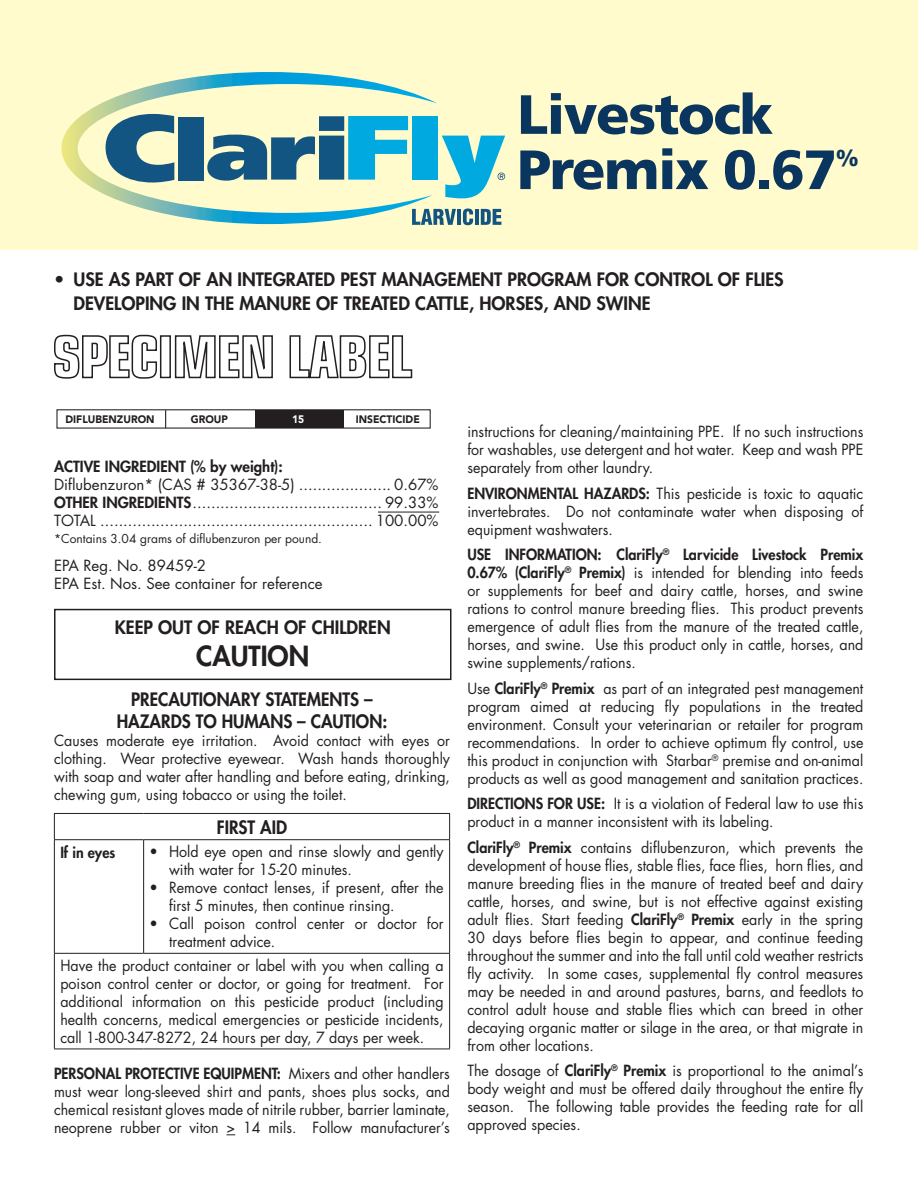
<style>
.page{position:relative;width:918px;height:1188px;background:#fff}
.page>*{position:absolute;margin:0;border:0;box-sizing:border-box;transform-origin:0 0}
.t1{font:900 55.2px/55.2px "Frutiger";letter-spacing:-.025em;color:#0a355e}
.t2{font:800 27px "Futura";color:#231f20}
.t3{font:900 22.95px "Frutiger";color:#0a355e}
.t4{font:800 18px/24px "Futura";color:#231f20}
.t5{font:800 18px "Futura";color:#231f20;scale:.95 1}
.t6{font:15px/18px "Futura";color:#231f20;text-align:justify;scale:.95 1}
.t7{font:15px "Futura";color:#231f20}
.t8{font:800 15px "Futura";color:#231f20}
.t9{font:800 15px "Futura";color:#231f20;scale:.95 1}
.t10{font:12px "Futura";color:#231f20}
.t11{font:900 10.8px "Avenir";color:#231f20;scale:.95 1}
.t12{font:900 10.8px "Avenir";color:#fff;scale:.95 1}
.s1{font-weight:800}
</style>
<div class="page">
<hr style="left:378px;top:512px;width:61px;height:1px;background:#231f20">
<svg style="left:54px;top:335px;width:358px;height:44px"></svg>
<div style="left:54px;top:609px;width:398px;height:71px;border:2px solid #231f20"></div>
<hr style="left:54px;top:813px;width:90px;height:1px;background:#231f20">
<svg style="left:54px;top:814px;width:1px;height:25px"></svg>
<hr style="left:144px;top:813px;width:306px;height:1px;background:#231f20">
<svg style="left:449px;top:814px;width:1px;height:25px"></svg>
<hr style="left:54px;top:839px;width:90px;height:1px;background:#231f20">
<hr style="left:54px;top:840px;width:1px;height:113px;background:#231f20">
<hr style="left:144px;top:839px;width:306px;height:1px;background:#231f20">
<hr style="left:143px;top:840px;width:1px;height:113px;background:#231f20">
<hr style="left:449px;top:840px;width:1px;height:113px;background:#231f20">
<hr style="left:54px;top:953px;width:90px;height:1px;background:#231f20">
<hr style="left:54px;top:954px;width:1px;height:95px;background:#231f20">
<hr style="left:144px;top:953px;width:306px;height:1px;background:#231f20">
<hr style="left:449px;top:954px;width:1px;height:95px;background:#231f20">
<hr style="left:54px;top:1049px;width:90px;height:1px;background:#231f20">
<hr style="left:144px;top:1049px;width:306px;height:1px;background:#231f20">
<div style="left:0;top:0;width:918px;height:249px;background:#fffbcc"></div>
<svg style="left:61px;top:72px;width:376px;height:152px"></svg>
<svg style="left:106px;top:114px;width:68px;height:69px"></svg>
<div style="left:178px;top:117px;width:25px;height:64px;background:#135582"></div>
<svg style="left:207px;top:116px;width:201px;height:65px"></svg>
<div style="left:412px;top:116px;width:25px;height:64px;background:#00a9e0"></div>
<svg style="left:412px;top:209px;width:44px;height:16px"></svg>
<hr style="left:457px;top:209px;width:4px;height:16px;background:#135582">
<svg style="left:463px;top:209px;width:10px;height:16px"></svg>
<hr style="left:475px;top:209px;width:4px;height:16px;background:#135582">
<svg style="left:481px;top:209px;width:20px;height:16px"></svg>
<svg style="left:442px;top:136px;width:63px;height:62px"></svg>
<div style="left:255px;top:410px;width:88px;height:18px;background:#231f20"></div>
<svg style="left:165px;top:410px;width:1px;height:18px"></svg>
<p class="t1" style="left:517px;top:87px;width:321px">Livestock<br>Premix 0.67</p>
<p class="t3" style="left:836px;top:144px;width:25px">%</p>
<p class="t4" style="left:74px;top:268px;width:712px;text-indent:-20px">• USE AS PART OF AN INTEGRATED PEST MANAGEMENT PROGRAM FOR CONTROL OF FLIES<br>DEVELOPING IN THE MANURE OF TREATED CATTLE, HORSES, AND SWINE</p>
<p class="t11" style="left:65px;top:412px;width:95px">DIFLUBENZURON</p>
<p class="t11" style="left:191px;top:412px;width:41px">GROUP</p>
<p class="t12" style="left:292px;top:413px;width:14px">15</p>
<p class="t11" style="left:356px;top:412px;width:69px">INSECTICIDE</p>
<p class="t8" style="left:54px;top:457px;width:230px">ACTIVE INGREDIENT (% by weight):</p>
<p class="t7" style="left:54px;top:475px;width:386px">Diflubenzuron* (CAS # 35367-38-5) .................... 0.67%</p>
<p class="t7" style="left:54px;top:493px;width:386px"><span class="s1">OTHER INGREDIENTS</span>......................................... 99.33%</p>
<p class="t7" style="left:54px;top:511px;width:386px">TOTAL ........................................................... 100.00%</p>
<p class="t10" style="left:54px;top:531px;width:269px">*Contains 3.04 grams of diflubenzuron per pound.</p>
<p class="t7" style="left:54px;top:556px;width:154px">EPA Reg. No. 89459-2</p>
<p class="t7" style="left:54px;top:574px;width:270px">EPA Est. Nos. See container for reference</p>
<p class="t4" style="left:115px;top:615px;width:277px">KEEP OUT OF REACH OF CHILDREN</p>
<p class="t2" style="left:196px;top:639px;width:114px">CAUTION</p>
<p class="t5" style="left:131px;top:688px;width:256px">PRECAUTIONARY STATEMENTS –</p>
<p class="t5" style="left:117px;top:710px;width:286px">HAZARDS TO HUMANS – CAUTION:</p>
<p class="t6" style="left:54px;top:731px;width:418px">Causes moderate eye irritation. Avoid contact with eyes or clothing. Wear protective eyewear. Wash hands thoroughly with soap and water after handling and before eating, drinking, chewing gum, using tobacco or using the toilet.</p>
<p class="t5" style="left:217px;top:816px;width:76px">FIRST AID</p>
<p class="t9" style="left:60px;top:843px;width:59px">If in eyes</p>
<p class="t6" style="left:169px;top:843px;width:290px;text-indent:-20px">• Hold eye open and rinse slowly and gently with water for 15-20 minutes.</p>
<p class="t6" style="left:169px;top:879px;width:290px;text-indent:-20px">• Remove contact lenses, if present, after the first 5 minutes, then continue rinsing.</p>
<p class="t6" style="left:169px;top:915px;width:290px;text-indent:-20px">• Call poison control center or doctor for treatment advice.</p>
<p class="t6" style="left:60px;top:957px;width:405px">Have the product container or label with you when calling a poison control center or doctor, or going for treatment. For additional information on this pesticide product (including health concerns, medical emergencies or pesticide incidents, call 1-800-347-8272, 24 hours per day, 7 days per week.</p>
<p class="t6" style="left:54px;top:1065px;width:418px"><span class="s1">PERSONAL PROTECTIVE EQUIPMENT:</span> Mixers and other handlers must wear long-sleeved shirt and pants, shoes plus socks, and chemical resistant gloves made of nitrile rubber, barrier laminate, neoprene rubber or viton &gt; 14 mils. Follow manufacturer’s</p>
<p class="t6" style="left:467px;top:423px;width:418px">instructions for cleaning/maintaining PPE. If no such instructions for washables, use detergent and hot water. Keep and wash PPE separately from other laundry.</p>
<p class="t6" style="left:467px;top:484px;width:418px"><span class="s1">ENVIRONMENTAL HAZARDS:</span> This pesticide is toxic to aquatic invertebrates. Do not contaminate water when disposing of equipment washwaters.</p>
<p class="t6" style="left:467px;top:546px;width:418px"><span class="s1">USE INFORMATION: ClariFly</span><sup>®</sup> <span class="s1">Larvicide Livestock Premix 0.67% (ClariFly</span><sup>®</sup> <span class="s1">Premix)</span> is intended for blending into feeds or supplements for beef and dairy cattle, horses, and swine rations to control manure breeding flies. This product prevents emergence of adult flies from the manure of the treated cattle, horses, and swine. Use this product only in cattle, horses, and swine supplements/rations.</p>
<p class="t6" style="left:467px;top:679px;width:418px">Use <span class="s1">ClariFly</span><sup>®</sup> <span class="s1">Premix</span> as part of an integrated pest management program aimed at reducing fly populations in the treated environment. Consult your veterinarian or retailer for program recommendations. In order to achieve optimum fly control, use this product in conjunction with Starbar<sup>®</sup> premise and on-animal products as well as good management and sanitation practices.</p>
<p class="t6" style="left:467px;top:795px;width:418px"><span class="s1">DIRECTIONS FOR USE:</span> It is a violation of Federal law to use this product in a manner inconsistent with its labeling.</p>
<p class="t6" style="left:467px;top:838px;width:418px"><span class="s1">ClariFly</span><sup>®</sup> <span class="s1">Premix</span> contains diflubenzuron, which prevents the development of house flies, stable flies, face flies, horn flies, and manure breeding flies in the manure of treated beef and dairy cattle, horses, and swine, but is not effective against existing adult flies. Start feeding <span class="s1">ClariFly</span><sup>®</sup> <span class="s1">Premix</span> early in the spring 30 days before flies begin to appear, and continue feeding throughout the summer and into the fall until cold weather restricts fly activity. In some cases, supplemental fly control measures may be needed in and around pastures, barns, and feedlots to control adult house and stable flies which can breed in other decaying organic matter or silage in the area, or that migrate in from other locations.</p>
<p class="t6" style="left:467px;top:1062px;width:418px">The dosage of <span class="s1">ClariFly</span><sup>®</sup> <span class="s1">Premix</span> is proportional to the animal’s body weight and must be offered daily throughout the entire fly season. The following table provides the feeding rate for all approved species.</p>
</div>
